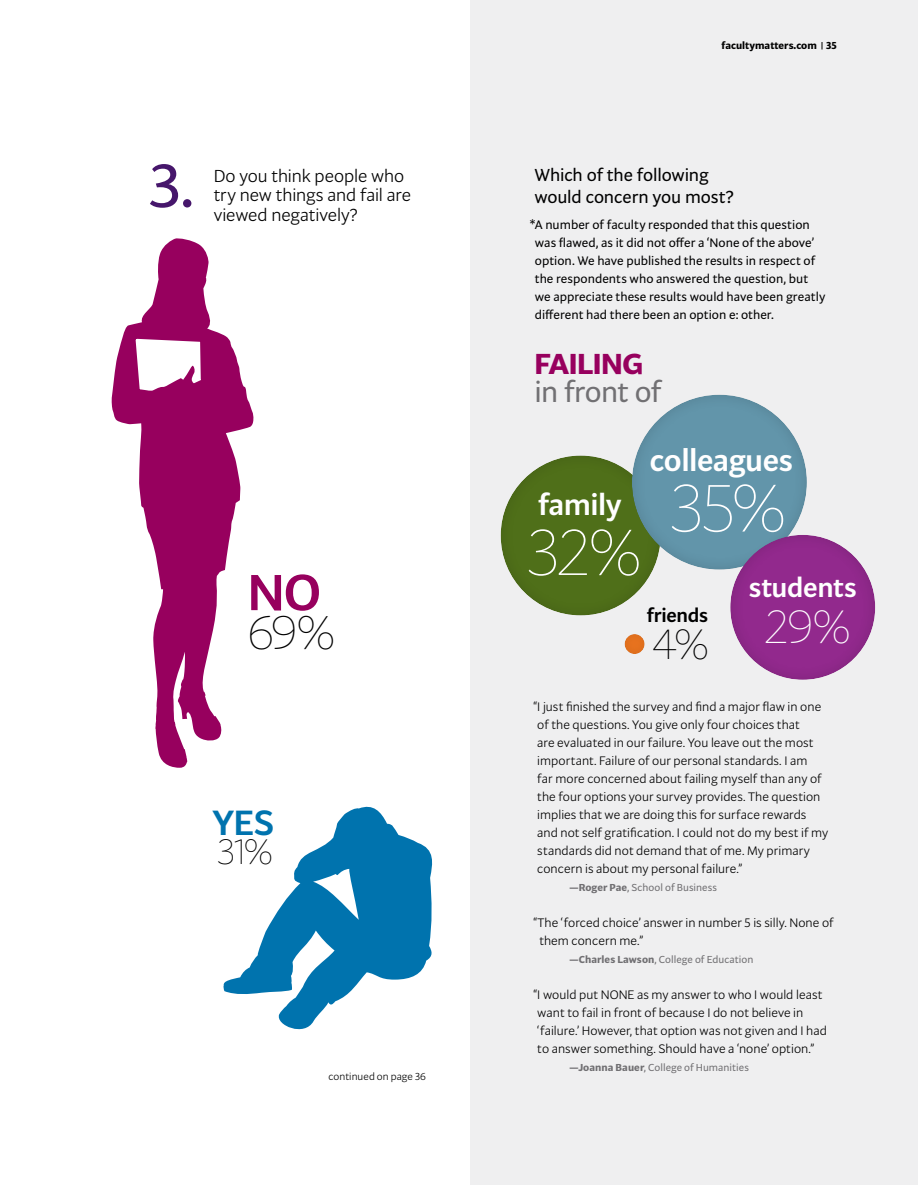
<style>
.page{position:relative;width:918px;height:1188px;background:#fff}
.page>*{position:absolute;margin:0;border:0;box-sizing:border-box;transform-origin:0 0}
.t1{font:100 69px "Phoenix Sans";color:#fff}
.t2{font:100 66.9px "Phoenix Sans";color:#fff}
.t3{font:63px "Phoenix Sans";color:#46166b}
.t4{font:500 52.5px "Phoenix Sans";color:#97005e}
.t5{font:100 48.75px "Phoenix Sans";color:#000}
.t6{font:100 48.15px "Phoenix Sans";color:#fff}
.t7{font:100 43.8px "Phoenix Sans";color:#000}
.t8{font:100 36.6px "Phoenix Sans";color:#000}
.t9{font:500 36.3px "Phoenix Sans";color:#0073ae}
.t10{font:500 31.2px "Phoenix Sans";letter-spacing:-.015em;color:#fff}
.t11{font:500 30.3px "Phoenix Sans";letter-spacing:-.02em;color:#fff}
.t12{font:30px "Phoenix Sans";letter-spacing:-.02em;color:#717073}
.t13{font:700 30px "Phoenix Sans";letter-spacing:-.015em;color:#97005e}
.t14{font:500 27.75px "Phoenix Sans";letter-spacing:-.015em;color:#fff}
.t15{font:500 19.8px "Phoenix Sans";letter-spacing:-.015em;color:#000}
.t16{font:300 18px/19.5px "Phoenix Sans";letter-spacing:-.005em;color:#000}
.t17{font:18px "Phoenix Sans";letter-spacing:-.01em;color:#000}
.t18{font:300 12.75px/18px "Phoenix Sans";letter-spacing:.005em;color:#000}
.t19{font:12.75px/18px "Phoenix Sans";color:#000}
.t20{font:10.5px "Phoenix Sans";letter-spacing:.005em;color:#717073}
.t21{font:700 10.5px "Phoenix Sans";color:#000}
.t22{font:300 10.5px "Phoenix Sans";letter-spacing:.005em;color:#000}
.s1{font-weight:700}
</style>
<div class="page">
<div style="left:470px;top:0;width:448px;height:1185px;background:#efeff0"></div>
<svg style="left:223px;top:806px;width:210px;height:224px"></svg>
<svg style="left:111px;top:238px;width:143px;height:530px"></svg>
<svg style="left:130px;top:333px;width:89px;height:96px"></svg>
<div style="left:623px;top:632px;width:22px;height:22px;background:#000;opacity:.15"></div>
<div style="left:498px;top:453px;width:163px;height:164px;background:#000;opacity:.15"></div>
<div style="left:629px;top:393px;width:179px;height:177px;background:#000;opacity:.15"></div>
<div style="left:729px;top:532px;width:147px;height:149px;background:#000;opacity:.15"></div>
<p class="t21" style="left:722px;top:37px;width:117px">facultymatters.com 35</p>
<h3 class="t3" style="left:148px;top:137px;width:48px">3.</h3>
<h3 class="t16" style="left:214px;top:164px;width:199px">Do you think people who try new things and fail are viewed negatively?</h3>
<h3 class="t17" style="left:534px;top:161px;width:176px">Which of the following</h3>
<h3 class="t17" style="left:534px;top:182px;width:201px">would concern you most?</h3>
<p class="t19" style="left:535px;top:215px;width:292px;text-indent:-5px">*A number of faculty responded that this question was flawed, as it did not offer a ‘None of the above’ option. We have published the results in respect of the respondents who answered the question, but we appreciate these results would have been greatly different had there been an option e: other.</p>
<h3 class="t13" style="left:534px;top:339px;width:110px">FAILING</h3>
<h3 class="t12" style="left:534px;top:369px;width:129px">in front of</h3>
<h3 class="t4" style="left:247px;top:550px;width:75px">NO</h3>
<h3 class="t5" style="left:248px;top:599px;width:89px">69%</h3>
<h3 class="t9" style="left:213px;top:793px;width:63px">YES</h3>
<h3 class="t8" style="left:218px;top:826px;width:57px">31%</h3>
<p class="t22" style="left:328px;top:1069px;width:99px">continued on page 36</p>
<h3 class="t10" style="left:650px;top:436px;width:144px">colleagues</h3>
<h3 class="t11" style="left:538px;top:480px;width:85px">family</h3>
<h1 class="t1" style="left:671px;top:460px;width:117px">35%</h1>
<h2 class="t2" style="left:528px;top:506px;width:115px">32%</h2>
<h3 class="t14" style="left:749px;top:566px;width:109px">students</h3>
<h3 class="t6" style="left:765px;top:593px;width:88px">29%</h3>
<h3 class="t15" style="left:647px;top:599px;width:63px">friends</h3>
<h3 class="t7" style="left:652px;top:614px;width:59px">4%</h3>
<p class="t18" style="left:537px;top:697px;width:293px;text-indent:-4px">“I just finished the survey and find a major flaw in one of the questions. You give only four choices that<br>are evaluated in our failure. You leave out the most important. Failure of our personal standards. I am<br>far more concerned about failing myself than any of the four options your survey provides. The question implies that we are doing this for surface rewards and not self gratification. I could not do my best if my standards did not demand that of me. My primary concern is about my personal failure.”</p>
<p class="t20" style="left:569px;top:879px;width:149px"><span class="s1">—Roger Pae</span>, School of Business</p>
<p class="t18" style="left:539px;top:913px;width:296px;text-indent:-6px">“The ‘forced choice’ answer in number 5 is silly. None of them concern me.”</p>
<p class="t20" style="left:569px;top:951px;width:186px"><span class="s1">—Charles Lawson</span>, College of Education</p>
<p class="t18" style="left:537px;top:985px;width:291px;text-indent:-4px">“I would put NONE as my answer to who I would least want to fail in front of because I do not believe in ‘failure.’ However, that option was not given and I had to answer something. Should have a ‘none’ option.”</p>
<p class="t20" style="left:569px;top:1059px;width:181px"><span class="s1">—Joanna Bauer</span>, College of Humanities</p>
</div>
